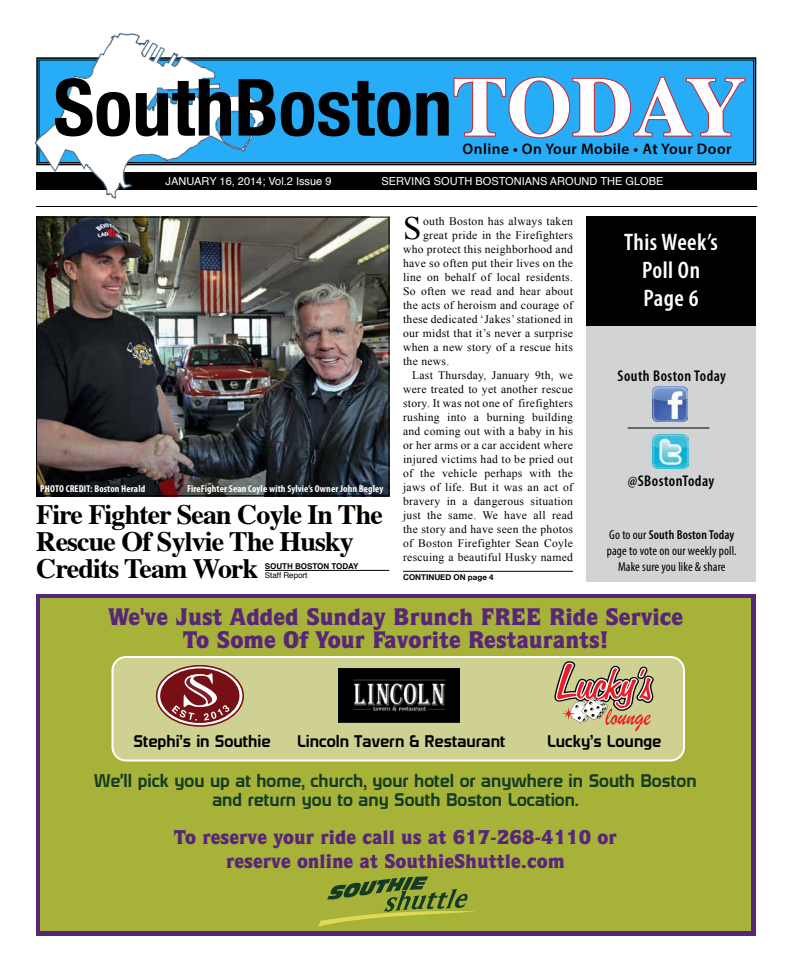
<style>
.page{position:relative;width:792px;height:972px;background:#fff}
.page>*{position:absolute;margin:0;border:0;box-sizing:border-box;transform-origin:0 0}
.t1{font:700 condensed 79px "Helvetica Neue";color:#000}
.t2{font:32.6px "Times New Roman";color:#000}
.t3{font:700 28px/27px "Times";letter-spacing:-.03em;color:#000}
.t4{font:900 24px/23px "Quorum IT Cby BT";color:#582679;text-align:center}
.t5{font:600 condensed 24px/28px "Myriad Pro";letter-spacing:.02em;color:#fff;text-align:center}
.t6{font:900 20px/24px "Quorum IT Cby BT";color:#582679;text-align:center}
.t7{font:16px/19.2px "Domyouji";color:#143c25;text-align:center}
.t8{font:600 condensed 15.6px "Myriad Pro";letter-spacing:.03em;color:#000}
.t9{font:600 15.3px "Myriad Pro";letter-spacing:.03em;color:#000}
.t10{font:14.7px "Domyouji";color:#000}
.t11{font:condensed 13px/16px "Myriad Pro";letter-spacing:.01em;color:#000;text-align:center}
.t12{font:11.5px "Times New Roman";letter-spacing:.025em;color:#000}
.t13{font:11px "Helvetica";color:#fff}
.t14{font:700 condensed 10px "Myriad Pro";letter-spacing:.01em;color:#fff}
.t15{font:700 8px "Helvetica Neue";color:#000}
.t16{font:700 8px "Helvetica";color:#000}
.t17{font:8px "Helvetica";color:#000}
.s1{font-family:"Times";font-stretch:normal;font-size:83.9px;color:#fff}
.s2{font-weight:600}
</style>
<div class="page">
<div style="left:36px;top:172px;width:721px;height:18px;background:#000"></div>
<svg style="left:274px;top:57px;width:483px;height:109px"></svg>
<div style="left:39px;top:60px;width:715px;height:103px;border:1px solid #000"></div>
<img style="left:34px;top:32px;width:240px;height:167px">
<svg style="left:452px;top:75px;width:294px;height:64px"></svg>
<hr style="left:403px;top:571px;width:170px;height:1px;background:#000">
<hr style="left:265px;top:570px;width:124px;height:1px;background:#000">
<div style="left:586px;top:269px;width:170px;height:313px;background:#d1d3d4"></div>
<img style="left:652px;top:387px;width:36px;height:35px">
<img style="left:653px;top:434px;width:35px;height:35px">
<hr style="left:628px;top:428px;width:81px;height:1px;background:#000">
<div style="left:586px;top:217px;width:170px;height:109px;background:#000"></div>
<hr style="left:36px;top:206px;width:721px;height:1px;background:#000">
<div style="left:36px;top:594px;width:720px;height:342px;background:#582679"></div>
<div style="left:40px;top:598px;width:712px;height:334px;background:#a7b238"></div>
<div style="left:112px;top:658px;width:570px;height:101px;background:#cfd193"></div>
<div style="left:112px;top:656px;width:573px;height:106px;border:2px solid #fff;border-radius:14px"></div>
<img style="left:338px;top:668px;width:122px;height:55px">
<svg style="left:554px;top:661px;width:100px;height:70px"></svg>
<svg style="left:157px;top:666px;width:86px;height:60px"></svg>
<div style="left:156px;top:665px;width:88px;height:62px;border:2px solid #761015;border-radius:50%"></div>
<div style="left:160px;top:668px;width:79px;height:55px;background:#761015;border-radius:50%"></div>
<svg style="left:172px;top:673px;width:58px;height:48px"></svg>
<svg style="left:318px;top:876px;width:156px;height:51px"></svg>
<img style="left:38px;top:219px;width:349px;height:275px">
<div style="left:36px;top:217px;width:353px;height:279px;border:1px solid #000"></div>
<h1 class="t1" style="left:53px;top:60px;width:694px">SouthBoston<span class="s1">TODAY</span></h1>
<h3 class="t9" style="left:462px;top:140px;width:271px">Online • On Your Mobile • At Your Door</h3>
<p class="t13" style="left:166px;top:173px;width:167px">JANUARY 16, 2014; Vol.2 Issue 9</p>
<p class="t13" style="left:382px;top:173px;width:283px">SERVING SOUTH BOSTONIANS AROUND THE GLOBE</p>
<p class="t14" style="left:40px;top:482px;width:107px">PHOTO CREDIT: Boston Herald</p>
<p class="t14" style="left:187px;top:482px;width:198px">FireFighter Sean Coyle with Sylvie’s Owner John Begley</p>
<h3 class="t3" style="left:36px;top:498px;width:348px">Fire Fighter Sean Coyle In The<br>Rescue Of Sylvie The Husky<br>Credits Team Work</h3>
<p class="t16" style="left:265px;top:560px;width:95px">SOUTH BOSTON TODAY</p>
<p class="t17" style="left:265px;top:569px;width:44px">Staff Report</p>
<h2 class="t2" style="left:403px;top:206px;width:20px">S</h2>
<p class="t12" style="left:423px;top:213px;width:151px">outh Boston has always taken</p>
<p class="t12" style="left:423px;top:227px;width:151px">great pride in the Firefighters</p>
<p class="t12" style="left:403px;top:241px;width:171px">who protect this neighborhood and</p>
<p class="t12" style="left:403px;top:255px;width:171px">have so often put their lives on the</p>
<p class="t12" style="left:403px;top:269px;width:171px">line on behalf of local residents.</p>
<p class="t12" style="left:403px;top:283px;width:171px">So often we read and hear about</p>
<p class="t12" style="left:403px;top:297px;width:171px">the acts of heroism and courage of</p>
<p class="t12" style="left:403px;top:311px;width:171px">these dedicated ‘Jakes’ stationed in</p>
<p class="t12" style="left:403px;top:325px;width:171px">our midst that it’s never a surprise</p>
<p class="t12" style="left:403px;top:339px;width:171px">when a new story of a rescue hits</p>
<p class="t12" style="left:403px;top:353px;width:48px">the news.</p>
<p class="t12" style="left:412px;top:367px;width:162px">Last Thursday, January 9th, we</p>
<p class="t12" style="left:403px;top:381px;width:171px">were treated to yet another rescue</p>
<p class="t12" style="left:403px;top:395px;width:171px">story. It was not one of firefighters</p>
<p class="t12" style="left:403px;top:409px;width:171px">rushing into a burning building</p>
<p class="t12" style="left:403px;top:423px;width:171px">and coming out with a baby in his</p>
<p class="t12" style="left:403px;top:437px;width:171px">or her arms or a car accident where</p>
<p class="t12" style="left:403px;top:451px;width:171px">injured victims had to be pried out</p>
<p class="t12" style="left:403px;top:465px;width:171px">of the vehicle perhaps with the</p>
<p class="t12" style="left:403px;top:479px;width:171px">jaws of life. But it was an act of</p>
<p class="t12" style="left:403px;top:493px;width:171px">bravery in a dangerous situation</p>
<p class="t12" style="left:403px;top:507px;width:171px">just the same. We have all read</p>
<p class="t12" style="left:403px;top:521px;width:171px">the story and have seen the photos</p>
<p class="t12" style="left:403px;top:535px;width:171px">of Boston Firefighter Sean Coyle</p>
<p class="t12" style="left:403px;top:549px;width:171px">rescuing a beautiful Husky named</p>
<p class="t15" style="left:403px;top:572px;width:92px">CONTINUED ON page 4</p>
<h3 class="t5" style="left:624px;top:228px;width:95px">This Week’s<br>Poll On<br>Page 6</h3>
<h3 class="t8" style="left:618px;top:366px;width:110px">South Boston Today</h3>
<h3 class="t8" style="left:628px;top:471px;width:88px">@SBostonToday</h3>
<p class="t11" style="left:607px;top:527px;width:132px">Go to our <span class="s2">South Boston Today </span>page to vote on our weekly poll.<br>Make sure you like &amp; share</p>
<h3 class="t4" style="left:108px;top:607px;width:577px">We've Just Added Sunday Brunch FREE Ride Service<br>To Some Of Your Favorite Restaurants!</h3>
<p class="t10" style="left:134px;top:735px;width:139px">Stephi’s in Southie</p>
<p class="t10" style="left:297px;top:735px;width:210px">Lincoln Tavern &amp; Restaurant</p>
<p class="t10" style="left:547px;top:735px;width:116px">Lucky’s Lounge</p>
<h3 class="t7" style="left:94px;top:772px;width:604px">We'll pick you up at home, church, your hotel or anywhere in South Boston and return you to any South Boston Location.</h3>
<h3 class="t6" style="left:174px;top:827px;width:444px">To reserve your ride call us at 617-268-4110 or reserve online at SouthieShuttle.com</h3>
</div>
